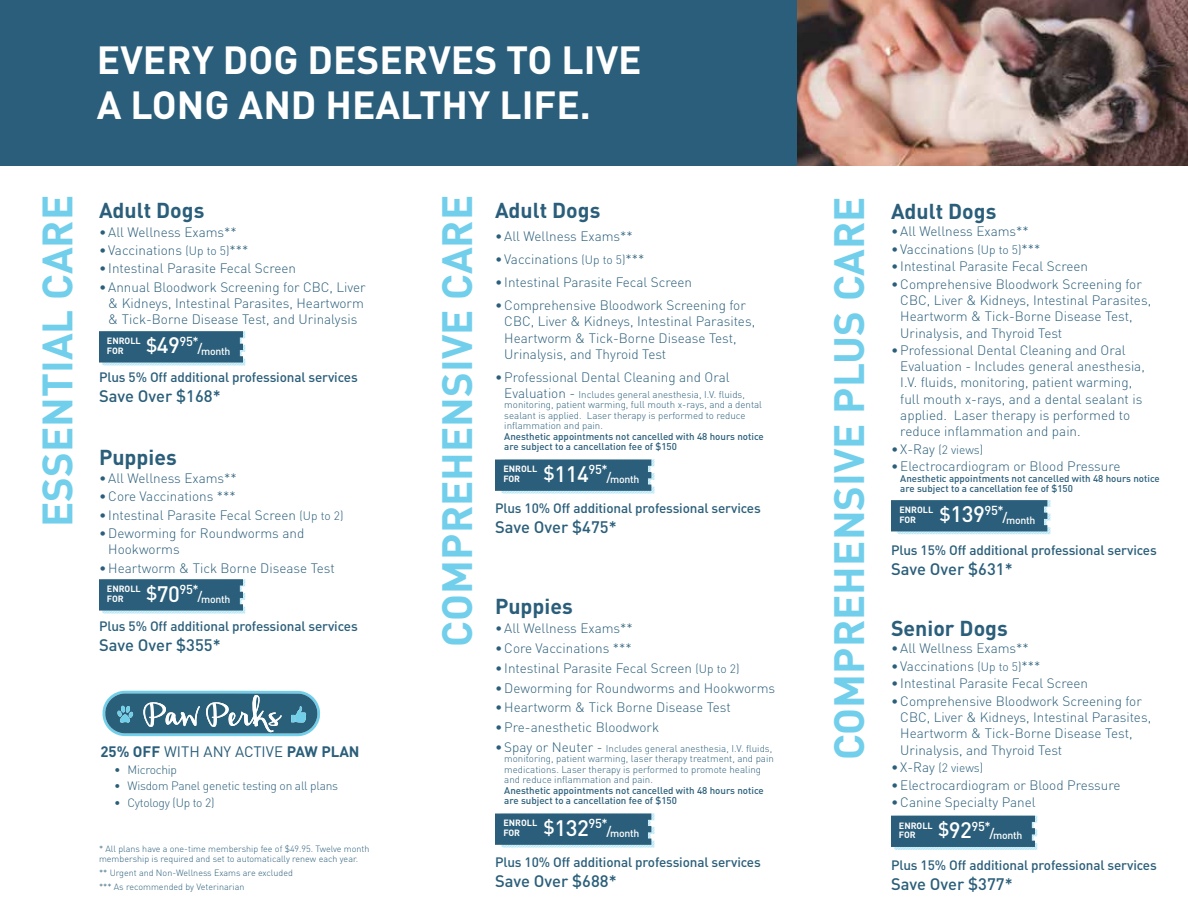
<style>
.page{position:relative;width:1188px;height:918px;background:#fff}
.page>*{position:absolute;margin:0;border:0;box-sizing:border-box;transform-origin:0 0}
.t1{font:700 41.85px "DIN";color:#71cfeb}
.t2{font:700 38.85px/44.5px "DIN";color:#fff}
.t3{font:500 22.2px "DIN";letter-spacing:-.02em;color:#fff}
.t4{font:700 21.3px "DIN";color:#2a5e7a}
.t5{font:500 16.5px "DIN";color:#2a5e7a}
.t6{font:700 15px "DIN";color:#2a5e7a}
.t7{font:300 13.5px/16.2px "DIN";color:#2a5e7a}
.t8{font:500 13.5px "DIN";letter-spacing:-.01em;color:#2a5e7a}
.t9{font:300 12px "DIN";letter-spacing:-.02em;color:#2a5e7a}
.t10{font:500 10.5px "DIN";letter-spacing:-.025em;color:#fff}
.t11{font:300 9.75px/10.5px "DIN";color:#2a5e7a}
.t12{font:500 9.75px/10.5px "DIN";color:#2a5e7a}
.t13{font:300 9px/10.5px "DIN";color:#2a5e7a}
.t14{font:700 9px/9.4px "DIN";color:#fff}
.s1{font-size:12px}
.s2{font-weight:500;font-size:22.2px}
.s3{font-size:12.9px}
.s4{font-weight:400}
.s5{font-size:13.5px}
.s6{font-size:18.6px}
</style>
<div class="page">
<svg style="left:99px;top:331px;width:147px;height:34px;background:#3b6d87"></svg>
<svg style="left:99px;top:579px;width:147px;height:34px;background:#3b6d87"></svg>
<svg style="left:891px;top:816px;width:147px;height:34px;background:#3d6e88"></svg>
<svg style="left:495px;top:459px;width:160px;height:35px;background:#40718a"></svg>
<svg style="left:891px;top:500px;width:160px;height:34px;background:#3b6d87"></svg>
<svg style="left:495px;top:813px;width:160px;height:34px;background:#3b6d87"></svg>
<svg style="left:102px;top:691px;width:219px;height:45px;background:#598aa1"></svg>
<img style="left:796px;top:0;width:392px;height:166px">
<div style="left:0;top:0;width:796px;height:166px;background:#2a5e7a"></div>
<h2 class="t2" style="left:97px;top:36px;width:546px">EVERY DOG DESERVES TO LIVE<br>A LONG AND HEALTHY LIFE.</h2>
<h1 class="t1" style="left:30px;top:527px;width:333px;rotate:-90deg">ESSENTIAL CARE</h1>
<h1 class="t1" style="left:430px;top:647px;width:453px;rotate:-90deg">COMPREHENSIVE CARE</h1>
<h3 class="t4" style="left:99px;top:197px;width:107px">Adult Dogs</h3>
<p class="t7" style="left:99px;top:224px;width:139px">•All Wellness Exams**</p>
<p class="t7" style="left:99px;top:242px;width:151px">• Vaccinations <span class="s1">(Up to 5)</span>***</p>
<p class="t7" style="left:99px;top:260px;width:199px">• Intestinal Parasite Fecal Screen</p>
<p class="t7" style="left:99px;top:279px;width:268px;text-align:center">•Annual Bloodwork Screening for CBC, Liver &amp; Kidneys, Intestinal Parasites, Heartworm &amp; Tick-Borne Disease Test, and Urinalysis</p>
<p class="t14" style="left:107px;top:336px;width:93px">ENROLL<br>FOR <sup>$</sup><span class="s2">49</span><sup>95*</sup></p>
<p class="t10" style="left:198px;top:344px;width:34px"><span class="s3">/</span>month</p>
<p class="t8" style="left:99px;top:369px;width:260px">Plus 5% Off additional professional services</p>
<p class="t5" style="left:99px;top:386px;width:123px">Save Over $168*</p>
<h3 class="t4" style="left:99px;top:443px;width:79px">Puppies</h3>
<p class="t7" style="left:99px;top:470px;width:139px">•All Wellness Exams**</p>
<p class="t7" style="left:99px;top:488px;width:138px">•Core Vaccinations ***</p>
<p class="t7" style="left:99px;top:507px;width:246px">• Intestinal Parasite Fecal Screen <span class="s1">(Up to 2)</span></p>
<p class="t7" style="left:108px;top:525px;width:198px;text-indent:-9px">•Deworming for Roundworms and<br>Hookworms</p>
<p class="t7" style="left:99px;top:559px;width:237px">•Heartworm &amp; Tick Borne Disease Test</p>
<p class="t14" style="left:107px;top:584px;width:93px">ENROLL<br>FOR <sup>$</sup><span class="s2">70</span><sup>95*</sup></p>
<p class="t10" style="left:198px;top:592px;width:34px"><span class="s3">/</span>month</p>
<p class="t8" style="left:99px;top:617px;width:260px">Plus 5% Off additional professional services</p>
<p class="t5" style="left:99px;top:634px;width:123px">Save Over $355*</p>
<p class="t6" style="left:100px;top:742px;width:261px">25% OFF <span class="s4">WITH ANY ACTIVE</span> PAW PLAN</p>
<p class="t9" style="left:114px;top:762px;width:65px">• Microchip</p>
<p class="t9" style="left:114px;top:779px;width:226px">• Wisdom Panel genetic testing on all plans</p>
<p class="t9" style="left:114px;top:795px;width:102px">• Cytology (Up to 2)</p>
<p class="t13" style="left:99px;top:843px;width:272px">* All plans have a one-time membership fee of $49.95. Twelve month membership is required and set to automatically renew each year.</p>
<p class="t13" style="left:99px;top:866px;width:195px;line-height:13.8px">** Urgent and Non-Wellness Exams are excluded *** As recommended by Veterinarian</p>
<h3 class="t4" style="left:495px;top:197px;width:107px">Adult Dogs</h3>
<p class="t7" style="left:495px;top:228px;width:139px">•All Wellness Exams**</p>
<p class="t7" style="left:495px;top:251px;width:151px">• Vaccinations <span class="s1">(Up to 5)</span>***</p>
<p class="t7" style="left:495px;top:274px;width:199px">• Intestinal Parasite Fecal Screen</p>
<p class="t7" style="left:504px;top:297px;width:252px;text-indent:-9px">•Comprehensive Bloodwork Screening for CBC, Liver &amp; Kidneys, Intestinal Parasites, Heartworm &amp; Tick-Borne Disease Test, Urinalysis, and Thyroid Test</p>
<p class="t7" style="left:495px;top:369px;width:236px">•Professional Dental Cleaning and Oral</p>
<p class="t11" style="left:504px;top:389px;width:259px"><span class="s5">Evaluation -</span> Includes general anesthesia, I.V. fluids, monitoring, patient warming, full mouth x-rays, and a dental sealant is applied. Laser therapy is performed to reduce inflammation and pain.</p>
<p class="t12" style="left:504px;top:431px;width:261px">Anesthetic appointments not cancelled with 48 hours notice are subject to a cancellation fee of $150</p>
<p class="t14" style="left:503px;top:464px;width:35px">ENROLL<br>FOR</p>
<h3 class="t3" style="left:544px;top:460px;width:66px"><span class="s6">$</span>114<sup>95*</sup></h3>
<p class="t10" style="left:607px;top:472px;width:34px"><span class="s3">/</span>month</p>
<p class="t8" style="left:495px;top:500px;width:267px">Plus 10% Off additional professional services</p>
<p class="t5" style="left:495px;top:516px;width:123px">Save Over $475*</p>
<h3 class="t4" style="left:495px;top:592px;width:79px">Puppies</h3>
<p class="t7" style="left:495px;top:620px;width:139px">•All Wellness Exams**</p>
<p class="t7" style="left:495px;top:640px;width:138px">•Core Vaccinations ***</p>
<p class="t7" style="left:495px;top:660px;width:246px">• Intestinal Parasite Fecal Screen <span class="s1">(Up to 2)</span></p>
<p class="t7" style="left:495px;top:680px;width:282px">•Deworming for Roundworms and Hookworms</p>
<p class="t7" style="left:495px;top:699px;width:237px">•Heartworm &amp; Tick Borne Disease Test</p>
<p class="t7" style="left:495px;top:719px;width:166px">•Pre-anesthetic Bloodwork</p>
<p class="t11" style="left:504px;top:743px;width:271px;text-indent:-9px"><span class="s5">•Spay or Neuter -</span> Includes general anesthesia, I.V. fluids, monitoring, patient warming, laser therapy treatment, and pain medications. Laser therapy is performed to promote healing and reduce inflammation and pain.</p>
<p class="t12" style="left:504px;top:785px;width:261px">Anesthetic appointments not cancelled with 48 hours notice are subject to a cancellation fee of $150</p>
<p class="t14" style="left:503px;top:818px;width:35px">ENROLL<br>FOR</p>
<h3 class="t3" style="left:544px;top:814px;width:66px"><span class="s6">$</span>132<sup>95*</sup></h3>
<p class="t10" style="left:607px;top:826px;width:34px"><span class="s3">/</span>month</p>
<p class="t8" style="left:495px;top:853px;width:267px">Plus 10% Off additional professional services</p>
<p class="t5" style="left:495px;top:870px;width:123px">Save Over $688*</p>
<h1 class="t1" style="left:822px;top:760px;width:566px;rotate:-90deg">COMPREHENSIVE PLUS CARE</h1>
<h3 class="t4" style="left:891px;top:197px;width:107px">Adult Dogs</h3>
<p class="t7" style="left:891px;top:223px;width:139px">•All Wellness Exams**</p>
<p class="t7" style="left:891px;top:241px;width:151px">• Vaccinations <span class="s1">(Up to 5)</span>***</p>
<p class="t7" style="left:891px;top:258px;width:199px">• Intestinal Parasite Fecal Screen</p>
<p class="t7" style="left:900px;top:276px;width:252px;text-indent:-9px">•Comprehensive Bloodwork Screening for CBC, Liver &amp; Kidneys, Intestinal Parasites, Heartworm &amp; Tick-Borne Disease Test, Urinalysis, and Thyroid Test</p>
<p class="t7" style="left:900px;top:342px;width:246px;text-indent:-9px">•Professional Dental Cleaning and Oral Evaluation - Includes general anesthesia, I.V. fluids, monitoring, patient warming, full mouth x-rays, and a dental sealant is applied. Laser therapy is performed to reduce inflammation and pain.</p>
<p class="t9" style="left:891px;top:442px;width:94px"><span class="s5">• X-Ray</span> (2 views)</p>
<p class="t7" style="left:891px;top:458px;width:231px">•Electrocardiogram or Blood Pressure</p>
<p class="t12" style="left:900px;top:473px;width:261px">Anesthetic appointments not cancelled with 48 hours notice are subject to a cancellation fee of $150</p>
<p class="t14" style="left:899px;top:505px;width:35px">ENROLL<br>FOR</p>
<h3 class="t3" style="left:940px;top:500px;width:66px"><span class="s6">$</span>139<sup>95*</sup></h3>
<p class="t10" style="left:1003px;top:513px;width:34px"><span class="s3">/</span>month</p>
<p class="t8" style="left:891px;top:541px;width:267px">Plus 15% Off additional professional services</p>
<p class="t5" style="left:891px;top:558px;width:123px">Save Over $631*</p>
<h3 class="t4" style="left:891px;top:614px;width:118px">Senior Dogs</h3>
<p class="t7" style="left:891px;top:640px;width:139px">•All Wellness Exams**</p>
<p class="t7" style="left:891px;top:658px;width:151px">• Vaccinations <span class="s1">(Up to 5)</span>***</p>
<p class="t7" style="left:891px;top:675px;width:199px">• Intestinal Parasite Fecal Screen</p>
<p class="t7" style="left:900px;top:693px;width:252px;text-indent:-9px">•Comprehensive Bloodwork Screening for CBC, Liver &amp; Kidneys, Intestinal Parasites, Heartworm &amp; Tick-Borne Disease Test, Urinalysis, and Thyroid Test</p>
<p class="t9" style="left:891px;top:760px;width:94px"><span class="s5">• X-Ray</span> (2 views)</p>
<p class="t7" style="left:891px;top:777px;width:231px">•Electrocardiogram or Blood Pressure</p>
<p class="t7" style="left:891px;top:794px;width:146px">•Canine Specialty Panel</p>
<p class="t14" style="left:899px;top:820px;width:93px">ENROLL<br>FOR <sup>$</sup><span class="s2">92</span><sup>95*</sup></p>
<p class="t10" style="left:990px;top:829px;width:34px"><span class="s3">/</span>month</p>
<p class="t8" style="left:891px;top:856px;width:267px">Plus 15% Off additional professional services</p>
<p class="t5" style="left:891px;top:873px;width:123px">Save Over $377*</p>
</div>
